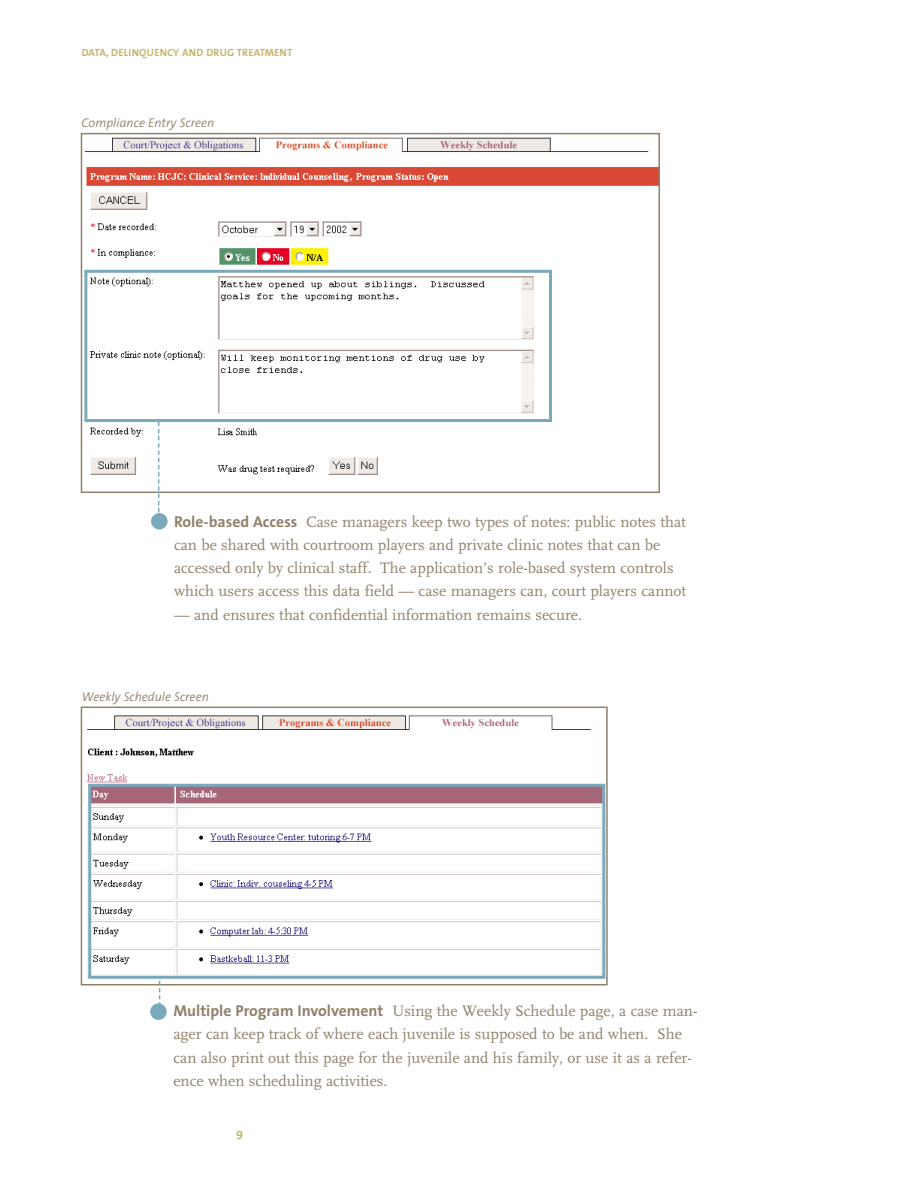
<style>
.page{position:relative;width:918px;height:1188px;background:#fff}
.page>*{position:absolute;margin:0;border:0;box-sizing:border-box;transform-origin:0 0}
.t1{font:15.75px/23.2px "FF Scala";color:#90816b}
.t2{font:italic 300 12.75px "The Sans";color:#90816b}
.t3{font:700 12px "The Sans";color:#c5b66b}
.t4{font:700 10.5px "The Sans";letter-spacing:.02em;color:#c5b66b}
.s1{font-family:"The Sans";font-weight:700}
</style>
<div class="page">
<img style="left:84px;top:137px;width:573px;height:340px">
<div style="left:81px;top:133px;width:579px;height:360px;border:2px solid #90816b"></div>
<div style="left:84px;top:270px;width:468px;height:152px;border:3px solid #7aa9bb"></div>
<img style="left:87px;top:715px;width:517px;height:267px">
<div style="left:81px;top:707px;width:527px;height:278px;border:2px solid #90816b"></div>
<svg style="left:158px;top:422px;width:1px;height:91px"></svg>
<div style="left:151px;top:513px;width:17px;height:17px;background:#7aa9bb;border-radius:50%"></div>
<div style="left:88px;top:784px;width:517px;height:195px;border:3px solid #7aa9bb"></div>
<svg style="left:159px;top:981px;width:1px;height:22px"></svg>
<div style="left:150px;top:1003px;width:17px;height:17px;background:#7aa9bb;border-radius:50%"></div>
<p class="t4" style="left:82px;top:48px;width:212px">DATA, DELINQUENCY AND DRUG TREATMENT</p>
<p class="t2" style="left:82px;top:117px;width:134px">Compliance Entry Screen</p>
<p class="t1" style="left:174px;top:511px;width:514px"><span class="s1">Role-based Access</span> Case managers keep two types of notes: public notes that can be shared with courtroom players and private clinic notes that can be accessed only by clinical staff. The application’s role-based system controls which users access this data field — case managers can, court players cannot</p>
<p class="t1" style="left:174px;top:604px;width:410px">— and ensures that confidential information remains secure.</p>
<p class="t2" style="left:82px;top:692px;width:128px">Weekly Schedule Screen</p>
<p class="t1" style="left:173px;top:1001px;width:526px"><span class="s1">Multiple Program Involvement</span> Using the Weekly Schedule page, a case man&shy;ager can keep track of where each juvenile is supposed to be and when. She can also print out this page for the juvenile and his family, or use it as a refer&shy;ence when scheduling activities.</p>
<p class="t3" style="left:236px;top:1128px;width:8px">9</p>
</div>
